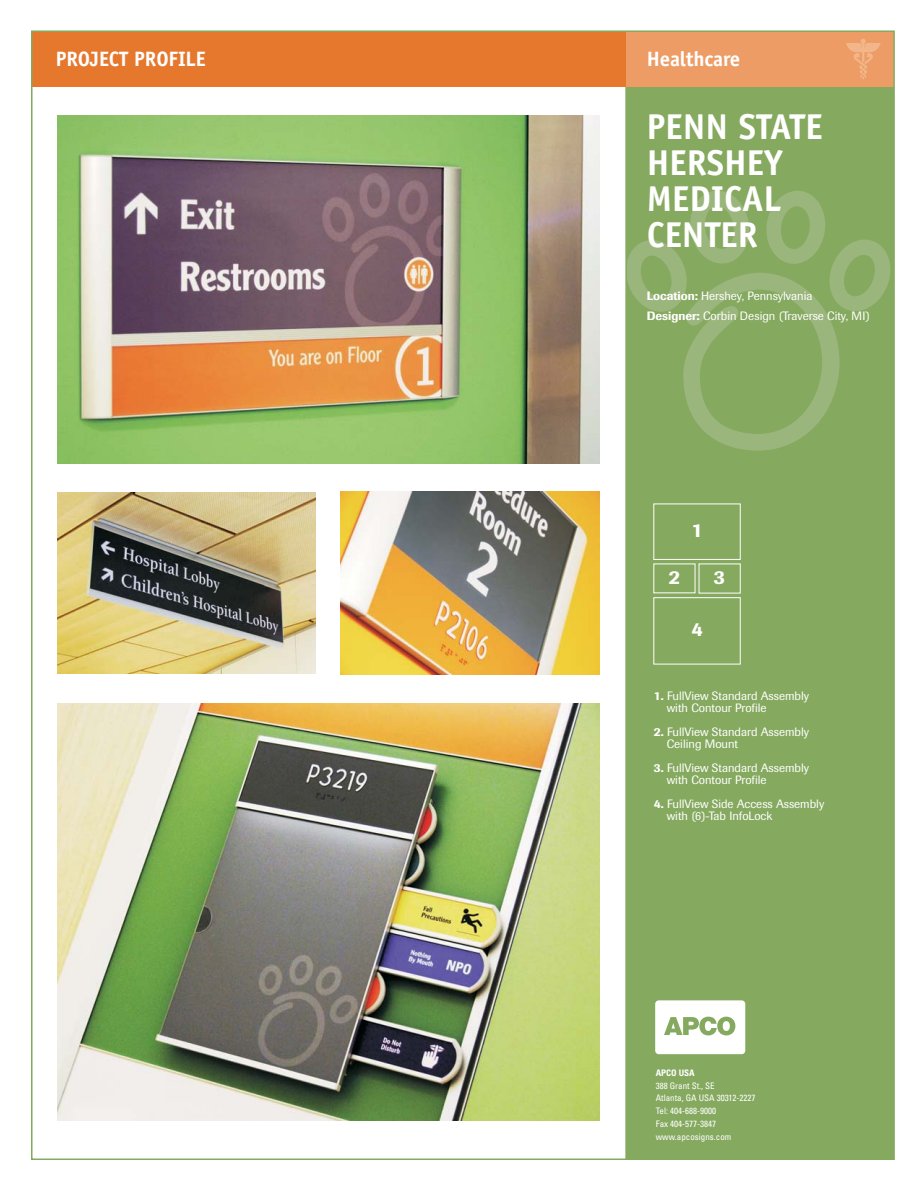
<style>
.page{position:relative;width:918px;height:1188px;background:#fff}
.page>*{position:absolute;margin:0;border:0;box-sizing:border-box;transform-origin:0 0}
.t1{font:700 36px/36px "Officina Sans";color:#fff}
.t2{font:700 20.85px "Officina Sans";letter-spacing:-.01em;color:#fff}
.t3{font:500 19.5px "Imago";color:#fff}
.t4{font:12px/12px "Imago";color:#fff}
.t5{font:condensed 9px/12.8px "Univers";color:#fff}
.t6{font:700 condensed 9px "Univers";color:#fff}
.s1{font-weight:500}
</style>
<div class="page">
<div style="left:626px;top:87px;width:267px;height:1072px;background:#85a95f"></div>
<svg style="left:627px;top:191px;width:263px;height:260px"></svg>
<div style="left:625px;top:31px;width:269px;height:56px;background:#ed9c65"></div>
<div style="left:32px;top:32px;width:593px;height:55px;background:#e6782e"></div>
<svg style="left:846px;top:39px;width:35px;height:41px"></svg>
<img style="left:57px;top:704px;width:542px;height:416px">
<img style="left:57px;top:116px;width:542px;height:348px">
<img style="left:341px;top:492px;width:258px;height:183px">
<img style="left:57px;top:492px;width:259px;height:182px">
<svg style="left:655px;top:1000px;width:90px;height:54px;background:#e9f0e3"></svg>
<div style="left:653px;top:597px;width:88px;height:67px;border:1px solid #fff"></div>
<div style="left:653px;top:504px;width:88px;height:56px;border:1px solid #fff"></div>
<div style="left:653px;top:564px;width:42px;height:29px;border:1px solid #fff"></div>
<h2 class="t2" style="left:56px;top:51px;width:152px">PROJECT PROFILE</h2>
<h2 class="t2" style="left:647px;top:51px;width:95px">Healthcare</h2>
<h1 class="t1" style="left:647px;top:112px;width:178px">PENN STATE<br>HERSHEY<br>MEDICAL<br>CENTER</h1>
<p class="t4" style="left:647px;top:287px;width:224px;line-height:20px"><span class="s1">Location:</span> Hershey, Pennsylvania<br><span class="s1">Designer:</span> Corbin Design (Traverse City, MI)</p>
<h3 class="t3" style="left:691px;top:523px;width:13px">1</h3>
<h3 class="t3" style="left:669px;top:570px;width:13px">2</h3>
<h3 class="t3" style="left:714px;top:570px;width:13px">3</h3>
<h3 class="t3" style="left:691px;top:622px;width:13px">4</h3>
<p class="t4" style="left:667px;top:691px;width:144px;text-indent:-13px"><span class="s1">1.</span> FullView Standard Assembly with Contour Profile</p>
<p class="t4" style="left:667px;top:727px;width:144px;text-indent:-13px"><span class="s1">2.</span> FullView Standard Assembly<br>Ceiling Mount</p>
<p class="t4" style="left:667px;top:763px;width:144px;text-indent:-13px"><span class="s1">3.</span> FullView Standard Assembly with Contour Profile</p>
<p class="t4" style="left:667px;top:799px;width:159px;text-indent:-13px"><span class="s1">4.</span> FullView Side Access Assembly with (6)-Tab InfoLock</p>
<p class="t6" style="left:656px;top:1069px;width:41px">APCO USA</p>
<p class="t5" style="left:656px;top:1080px;width:101px">388 Grant St., SE<br>Atlanta, GA USA 30312-2227<br>Tel: 404-688-9000<br>Fax 404-577-3847 www.apcosigns.com</p>
</div>
